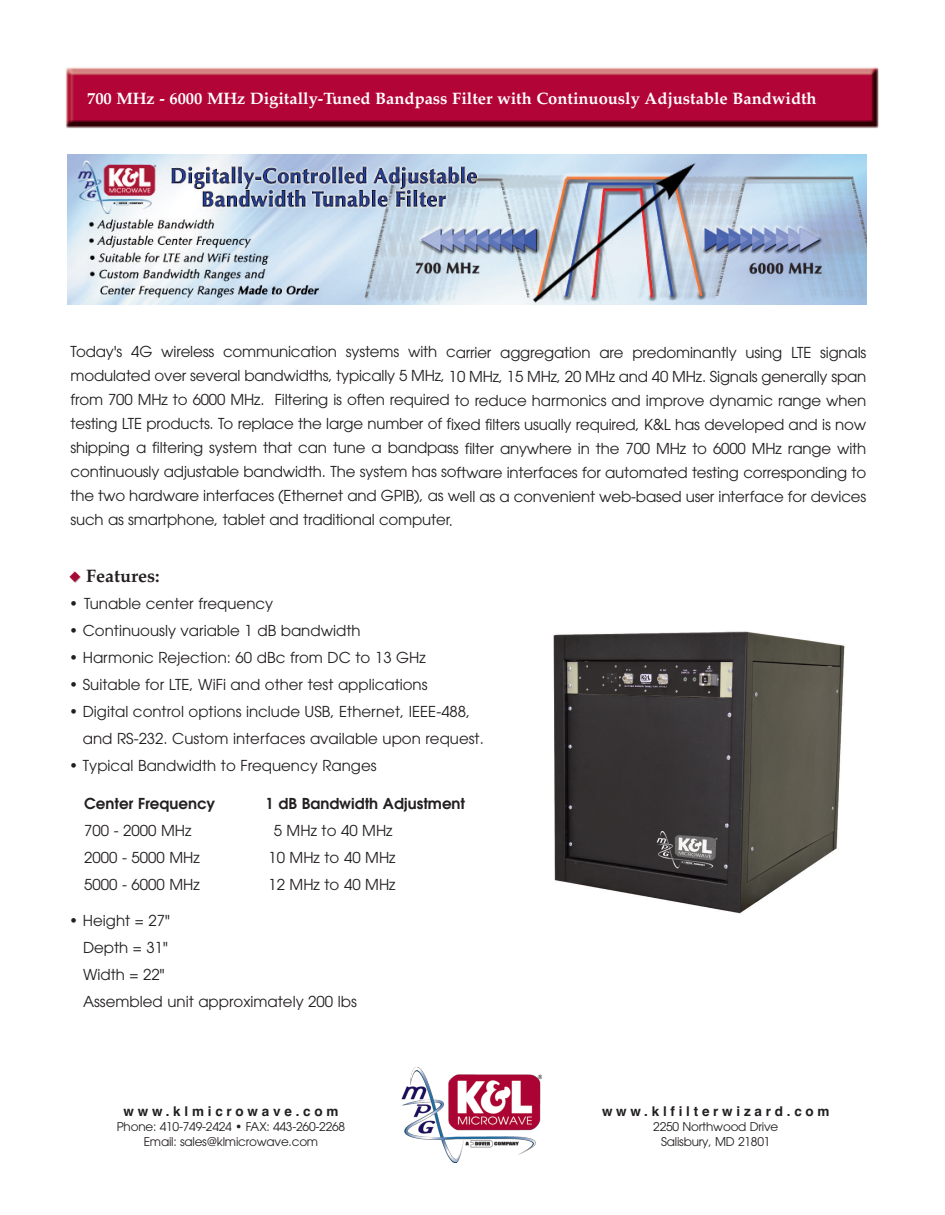
<style>
.page{position:relative;width:945px;height:1215px;background:#fff}
.page>*{position:absolute;margin:0;border:0;box-sizing:border-box;transform-origin:0 0}
.t1{font:700 18px "Palatino";color:#231f20}
.t2{font:700 16.5px "Palatino";color:#fff}
.t3{font:15px/24px "Avant Garde";color:#231f20}
.t4{font:600 15px "Avant Garde";color:#231f20}
.t5{font:700 13.5px "Helvetica";letter-spacing:.28em;color:#231f20}
.t6{font:12px/15px "Avant Garde";letter-spacing:-.015em;color:#231f20;text-align:center}
.s1{color:#ccc}
</style>
<div class="page">
<img style="left:67px;top:154px;width:799px;height:151px">
<img style="left:65px;top:67px;width:813px;height:62px">
<img style="left:553px;top:631px;width:292px;height:283px">
<img style="left:401px;top:1068px;width:140px;height:94px">
<p class="t2" style="left:87px;top:90px;width:731px">700 MHz - 6000 MHz Digitally-Tuned Bandpass Filter with Continuously Adjustable Bandwidth</p>
<p class="t3" style="left:70px;top:341px;width:797px;text-align:justify">Today's 4G wireless communication systems with carrier aggregation are predominantly using LTE signals modulated over several bandwidths, typically 5 MHz, 10 MHz, 15 MHz, 20 MHz and 40 MHz. Signals generally span from 700 MHz to 6000 MHz. Filtering is often required to reduce harmonics and improve dynamic range when testing LTE products. To replace the large number of fixed filters usually required, K&amp;L has developed and is now shipping a filtering system that can tune a bandpass filter anywhere in the 700 MHz to 6000 MHz range with continuously adjustable bandwidth. The system has software interfaces for automated testing corresponding to the two hardware interfaces (Ethernet and GPIB), as well as a convenient web-based user interface for devices such as smartphone, tablet and traditional computer.</p>
<p class="t1" style="left:70px;top:568px;width:91px"><span class="s1">◆</span> Features:</p>
<p class="t3" style="left:69px;top:593px;width:206px">• Tunable center frequency</p>
<p class="t3" style="left:69px;top:620px;width:293px">• Continuously variable 1 dB bandwidth</p>
<p class="t3" style="left:69px;top:647px;width:358px">• Harmonic Rejection: 60 dBc from DC to 13 GHz</p>
<p class="t3" style="left:69px;top:674px;width:360px">• Suitable for LTE, WiFi and other test applications</p>
<p class="t3" style="left:83px;top:700px;width:403px;line-height:27px;text-indent:-14px">• Digital control options include USB, Ethernet, IEEE-488, and RS-232. Custom interfaces available upon request.</p>
<p class="t3" style="left:69px;top:755px;width:309px">• Typical Bandwidth to Frequency Ranges</p>
<p class="t4" style="left:84px;top:798px;width:133px">Center Frequency</p>
<p class="t4" style="left:266px;top:798px;width:201px">1 dB Bandwidth Adjustment</p>
<p class="t3" style="left:84px;top:820px;width:109px">700 - 2000 MHz</p>
<p class="t3" style="left:274px;top:820px;width:120px">5 MHz to 40 MHz</p>
<p class="t3" style="left:84px;top:847px;width:117px">2000 - 5000 MHz</p>
<p class="t3" style="left:268px;top:847px;width:129px">10 MHz to 40 MHz</p>
<p class="t3" style="left:84px;top:874px;width:117px">5000 - 6000 MHz</p>
<p class="t3" style="left:268px;top:874px;width:129px">12 MHz to 40 MHz</p>
<p class="t3" style="left:83px;top:908px;width:275px;line-height:27px;text-indent:-14px">• Height = 27"<br>Depth = 31"<br>Width = 22"<br>Assembled unit approximately 200 lbs</p>
<p class="t5" style="left:124px;top:1103px;width:216px">www.klmicrowave.com</p>
<p class="t6" style="left:117px;top:1120px;width:230px">Phone: 410-749-2424 • FAX: 443-260-2268<br>Email: sales@klmicrowave.com</p>
<p class="t5" style="left:602px;top:1103px;width:229px">www.klfilterwizard.com</p>
<p class="t6" style="left:653px;top:1120px;width:127px">2250 Northwood Drive<br>Salisbury, MD 21801</p>
</div>
